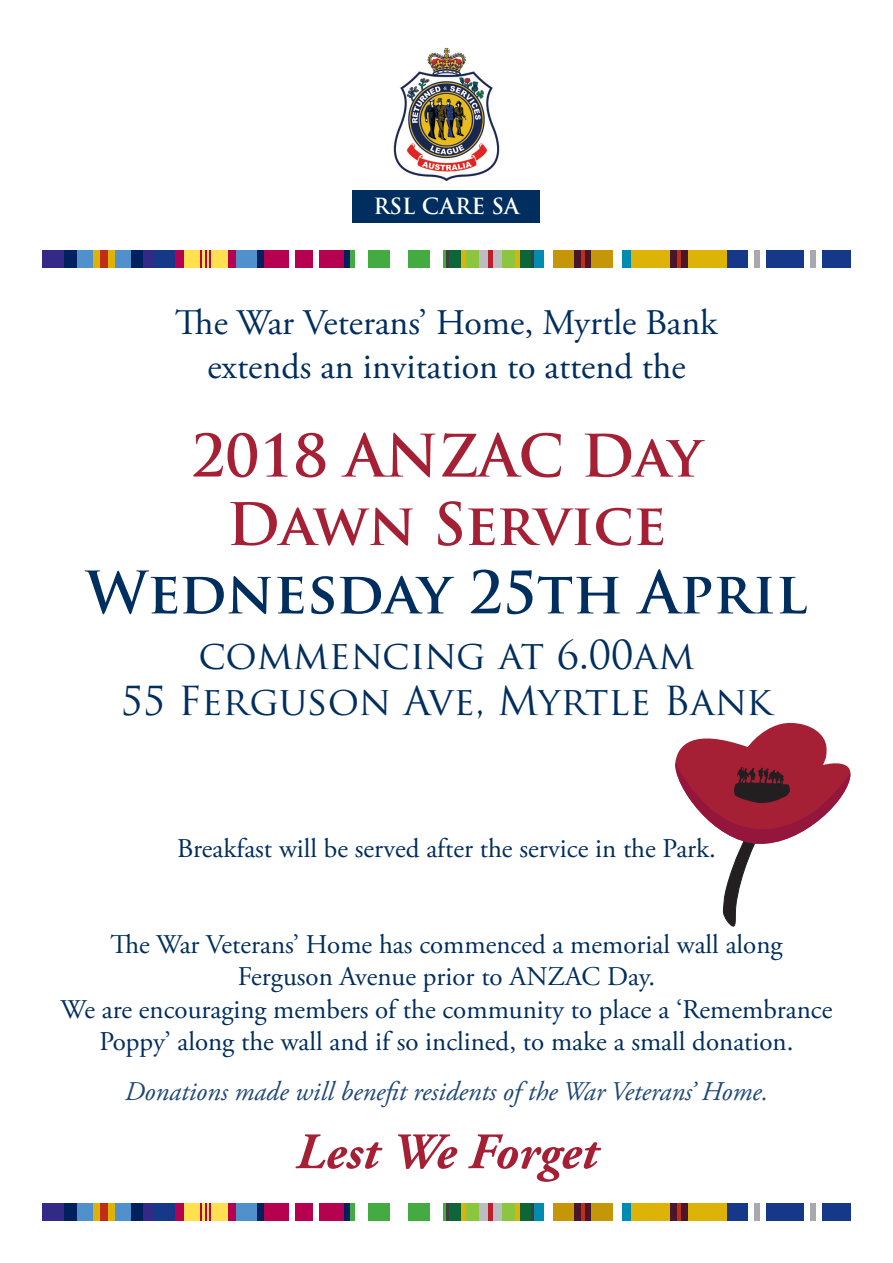
<style>
.page{position:relative;width:893px;height:1263px;background:#fff}
.page>*{position:absolute;margin:0;border:0;box-sizing:border-box;transform-origin:0 0}
.t1{font:700 57px "Trajan Pro";color:#a62035}
.t2{font:700 57px "Trajan Pro";color:#002e5e}
.t3{font:italic 700 51px "Adobe Garamond Pro";color:#a62035}
.t4{font:39px "Trajan Pro";color:#002e5e}
.t5{font:36px "Adobe Garamond Pro";color:#002e5e}
.t6{font:27px/32.4px "Adobe Garamond Pro";color:#002e5e;text-align:center}
.t7{font:italic 27px "Adobe Garamond Pro";color:#1f4876}
.t8{font:700 21.75px "Trajan Pro";color:#fff}
</style>
<div class="page">
<div style="left:43px;top:251px;width:112px;height:17px;background:#332986"></div>
<div style="left:64px;top:251px;width:79px;height:17px;background:#00215d"></div>
<div style="left:77px;top:251px;width:53px;height:17px;background:#5090cc"></div>
<div style="left:93px;top:251px;width:21px;height:17px;background:#deb308"></div>
<div style="left:100px;top:251px;width:8px;height:17px;background:#c02d19"></div>
<div style="left:175px;top:251px;width:62px;height:17px;background:#b60150"></div>
<div style="left:184px;top:251px;width:44px;height:17px;background:#ffe04e"></div>
<svg style="left:200px;top:251px;width:11px;height:17px"></svg>
<div style="left:155px;top:251px;width:20px;height:17px;background:#153889"></div>
<div style="left:237px;top:251px;width:20px;height:17px;background:#5090cc"></div>
<div style="left:257px;top:251px;width:94px;height:17px;background:#00215d"></div>
<div style="left:264px;top:251px;width:80px;height:17px;background:#b60150"></div>
<div style="left:289px;top:251px;width:6px;height:17px;background:#fff"></div>
<div style="left:313px;top:251px;width:6px;height:17px;background:#fff"></div>
<div style="left:350px;top:251px;width:96px;height:17px;background:#44aa42"></div>
<div style="left:355px;top:251px;width:13px;height:17px;background:#fff"></div>
<div style="left:431px;top:251px;width:12px;height:17px;background:#fff"></div>
<div style="left:390px;top:251px;width:18px;height:17px;background:#fff"></div>
<div style="left:631px;top:251px;width:96px;height:17px;background:#deb308"></div>
<div style="left:670px;top:251px;width:18px;height:17px;background:#48172b"></div>
<hr style="left:677px;top:251px;width:4px;height:17px;background:#c02d19">
<svg style="left:446px;top:251px;width:88px;height:17px"></svg>
<div style="left:450px;top:251px;width:81px;height:17px;background:#0c6638"></div>
<div style="left:461px;top:251px;width:59px;height:17px;background:#deb308"></div>
<div style="left:466px;top:251px;width:49px;height:17px;background:#8bc63e"></div>
<div style="left:479px;top:251px;width:22px;height:17px;background:#bcbdc0"></div>
<div style="left:488px;top:251px;width:5px;height:17px;background:#be1d2c"></div>
<div style="left:534px;top:251px;width:97px;height:17px;background:#008bb0"></div>
<div style="left:544px;top:251px;width:77px;height:17px;background:#fff"></div>
<div style="left:553px;top:251px;width:59px;height:17px;background:#c49608"></div>
<div style="left:574px;top:251px;width:17px;height:17px;background:#48172b"></div>
<hr style="left:581px;top:251px;width:3px;height:17px;background:#c02d19">
<div style="left:727px;top:251px;width:123px;height:17px;background:#153889"></div>
<div style="left:748px;top:251px;width:17px;height:17px;background:#fff"></div>
<div style="left:804px;top:251px;width:17px;height:17px;background:#fff"></div>
<div style="left:755px;top:251px;width:5px;height:17px;background:#a8a9ad"></div>
<div style="left:810px;top:251px;width:5px;height:17px;background:#a8a9ad"></div>
<div style="left:43px;top:1203px;width:112px;height:17px;background:#332986"></div>
<div style="left:64px;top:1203px;width:79px;height:17px;background:#00215d"></div>
<div style="left:77px;top:1203px;width:53px;height:17px;background:#5090cc"></div>
<div style="left:93px;top:1203px;width:21px;height:17px;background:#deb308"></div>
<div style="left:100px;top:1203px;width:8px;height:17px;background:#c02d19"></div>
<div style="left:175px;top:1203px;width:62px;height:17px;background:#b60150"></div>
<div style="left:184px;top:1203px;width:44px;height:17px;background:#ffe04e"></div>
<svg style="left:200px;top:1203px;width:11px;height:17px"></svg>
<div style="left:155px;top:1203px;width:20px;height:17px;background:#153889"></div>
<div style="left:237px;top:1203px;width:20px;height:17px;background:#5090cc"></div>
<div style="left:257px;top:1203px;width:94px;height:17px;background:#00215d"></div>
<div style="left:264px;top:1203px;width:80px;height:17px;background:#b60150"></div>
<div style="left:289px;top:1203px;width:6px;height:17px;background:#fff"></div>
<div style="left:313px;top:1203px;width:6px;height:17px;background:#fff"></div>
<div style="left:350px;top:1203px;width:96px;height:17px;background:#44aa42"></div>
<div style="left:355px;top:1203px;width:13px;height:17px;background:#fff"></div>
<div style="left:431px;top:1203px;width:12px;height:17px;background:#fff"></div>
<div style="left:390px;top:1203px;width:18px;height:17px;background:#fff"></div>
<div style="left:631px;top:1203px;width:96px;height:17px;background:#deb308"></div>
<div style="left:670px;top:1203px;width:18px;height:17px;background:#48172b"></div>
<hr style="left:677px;top:1203px;width:4px;height:17px;background:#c02d19">
<svg style="left:446px;top:1203px;width:88px;height:17px"></svg>
<div style="left:450px;top:1203px;width:81px;height:17px;background:#0c6638"></div>
<div style="left:461px;top:1203px;width:59px;height:17px;background:#deb308"></div>
<div style="left:466px;top:1203px;width:49px;height:17px;background:#8bc63e"></div>
<div style="left:479px;top:1203px;width:22px;height:17px;background:#bcbdc0"></div>
<div style="left:488px;top:1203px;width:5px;height:17px;background:#be1d2c"></div>
<div style="left:534px;top:1203px;width:97px;height:17px;background:#008bb0"></div>
<div style="left:544px;top:1203px;width:77px;height:17px;background:#fff"></div>
<div style="left:553px;top:1203px;width:59px;height:17px;background:#c49608"></div>
<div style="left:574px;top:1203px;width:17px;height:17px;background:#48172b"></div>
<hr style="left:581px;top:1203px;width:3px;height:17px;background:#c02d19">
<div style="left:727px;top:1203px;width:123px;height:17px;background:#153889"></div>
<div style="left:748px;top:1203px;width:17px;height:17px;background:#fff"></div>
<div style="left:804px;top:1203px;width:17px;height:17px;background:#fff"></div>
<div style="left:755px;top:1203px;width:5px;height:17px;background:#a8a9ad"></div>
<div style="left:810px;top:1203px;width:5px;height:17px;background:#a8a9ad"></div>
<img style="left:393px;top:48px;width:107px;height:134px">
<div style="left:353px;top:190px;width:187px;height:32px;background:#002e5e"></div>
<svg style="left:675px;top:722px;width:175px;height:205px"></svg>
<p class="t8" style="left:374px;top:193px;width:147px">RSL CARE SA</p>
<p class="t5" style="left:175px;top:301px;width:544px">The War Veterans’ Home, Myrtle Bank</p>
<p class="t5" style="left:207px;top:345px;width:480px">extends an invitation to attend the</p>
<p class="t1" style="left:191px;top:420px;width:512px">2018 ANZAC Day</p>
<p class="t1" style="left:227px;top:489px;width:441px">Dawn Service</p>
<p class="t2" style="left:86px;top:557px;width:723px">Wednesday 25th April</p>
<p class="t4" style="left:198px;top:630px;width:498px">commencing at 6.00am</p>
<p class="t4" style="left:121px;top:676px;width:653px">55 Ferguson Ave, Myrtle Bank</p>
<p class="t6" style="left:177px;top:833px;width:540px">Breakfast will be served after the service in the Park.</p>
<p class="t6" style="left:110px;top:929px;width:674px">The War Veterans’ Home has commenced a memorial wall along</p>
<p class="t6" style="left:238px;top:961px;width:419px">Ferguson Avenue prior to ANZAC Day.</p>
<p class="t6" style="left:61px;top:994px;width:773px">We are encouraging members of the community to place a ‘Remembrance<br>Poppy’ along the wall and if so inclined, to make a small donation.</p>
<p class="t7" style="left:125px;top:1075px;width:645px">Donations made will benefit residents of the War Veterans’ Home.</p>
<p class="t3" style="left:296px;top:1122px;width:303px">Lest We Forget</p>
</div>
